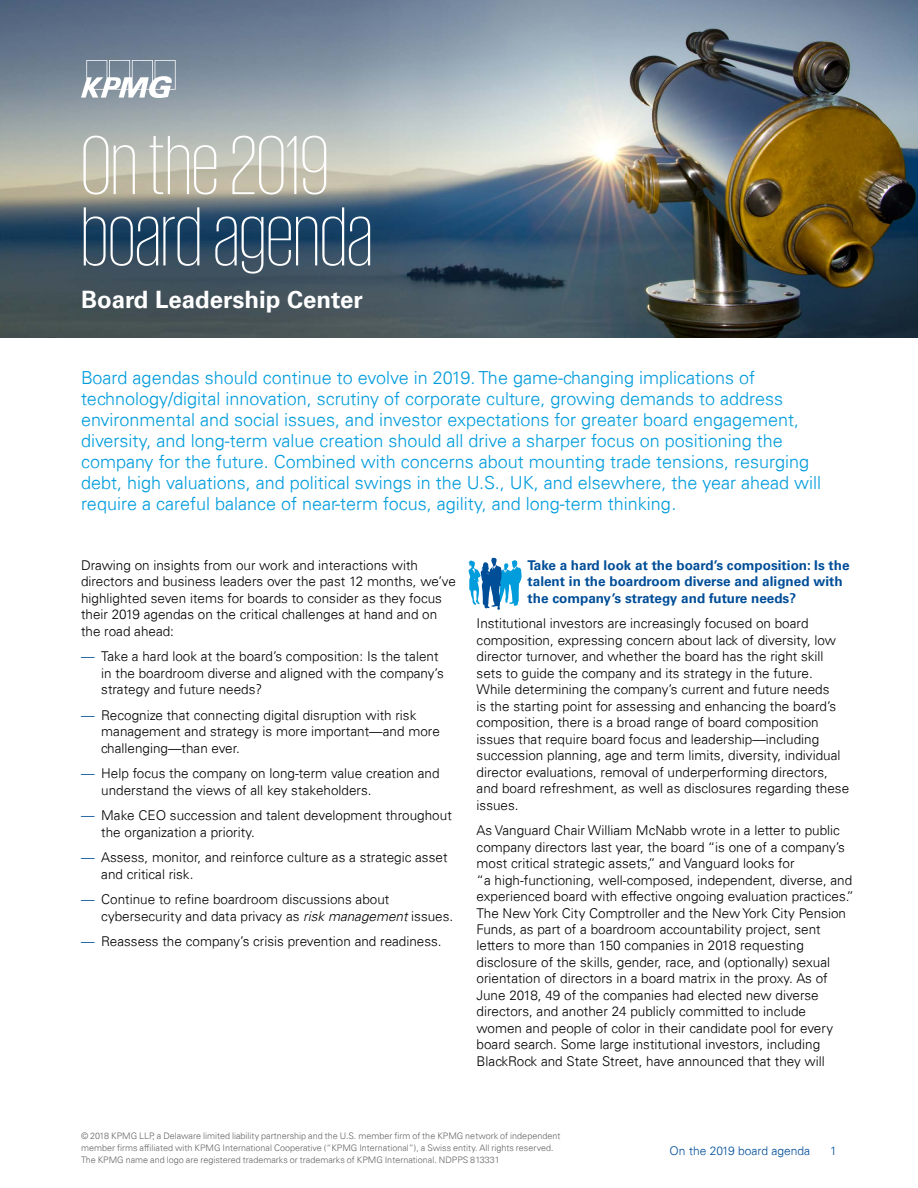
<style>
.page{position:relative;width:918px;height:1188px;background:#fff}
.page>*{position:absolute;margin:0;border:0;box-sizing:border-box;transform-origin:0 0}
.t1{font:200 85.65px/71.4px "KPMG";color:#fff}
.t2{font:700 24px "Univers 65";color:#fff}
.t3{font:300 18px/21px "Univers 45";color:#009cdc}
.t4{font:300 13.5px/16.5px "Univers 45";color:#000}
.t5{font:700 13.5px/16.5px "Univers 65";color:#004e98}
.t6{font:300 12px "Univers 45";color:#004e98}
.t7{font:300 9px/12px "Univers 45";color:#636466}
.s1{color:#004e98}
.s2{font-style:italic}
</style>
<div class="page">
<img style="left:0;top:0;width:918px;height:338px">
<svg style="left:81px;top:60px;width:95px;height:38px"></svg>
<svg style="left:468px;top:557px;width:54px;height:53px"></svg>
<h1 class="t1" style="left:81px;top:128px;width:293px">On the 2019 board agenda</h1>
<h2 class="t2" style="left:81px;top:286px;width:283px">Board Leadership Center</h2>
<p class="t3" style="left:81px;top:367px;width:742px">Board agendas should continue to evolve in 2019. The game-changing implications of technology/digital innovation, scrutiny of corporate culture, growing demands to address environmental and social issues, and investor expectations for greater board engagement, diversity, and long-term value creation should all drive a sharper focus on positioning the company for the future. Combined with concerns about mounting trade tensions, resurging debt, high valuations, and political swings in the U.S., UK, and elsewhere, the year ahead will require a careful balance of near-term focus, agility, and long-term thinking.</p>
<p class="t4" style="left:81px;top:557px;width:376px">Drawing on insights from our work and interactions with directors and business leaders over the past 12 months, we’ve highlighted seven items for boards to consider as they focus their 2019 agendas on the critical challenges at hand and on the road ahead:</p>
<p class="t4" style="left:101px;top:648px;width:344px;text-indent:-20px"><span class="s1">—</span> Take a hard look at the board’s composition: Is the talent in the boardroom diverse and aligned with the company’s strategy and future needs?</p>
<p class="t4" style="left:101px;top:707px;width:340px;text-indent:-20px"><span class="s1">—</span> Recognize that connecting digital disruption with risk management and strategy is more important—and more challenging—than ever.</p>
<p class="t4" style="left:101px;top:765px;width:340px;text-indent:-20px"><span class="s1">—</span> Help focus the company on long-term value creation and understand the views of all key stakeholders.</p>
<p class="t4" style="left:101px;top:807px;width:352px;text-indent:-20px"><span class="s1">—</span> Make CEO succession and talent development throughout the organization a priority.</p>
<p class="t4" style="left:101px;top:849px;width:348px;text-indent:-20px"><span class="s1">—</span> Assess, monitor, and reinforce culture as a strategic asset and critical risk.</p>
<p class="t4" style="left:101px;top:891px;width:354px;text-indent:-20px"><span class="s1">—</span> Continue to refine boardroom discussions about cybersecurity and data privacy as <span class="s2">risk management</span> issues.</p>
<p class="t4" style="left:81px;top:933px;width:362px"><span class="s1">—</span> Reassess the company’s crisis prevention and readiness.</p>
<p class="t5" style="left:528px;top:557px;width:323px">Take a hard look at the board’s composition: Is the talent in the boardroom diverse and aligned with the company’s strategy and future needs?</p>
<p class="t4" style="left:477px;top:615px;width:374px">Institutional investors are increasingly focused on board composition, expressing concern about lack of diversity, low director turnover, and whether the board has the right skill sets to guide the company and its strategy in the future.<br>While determining the company’s current and future needs<br>is the starting point for assessing and enhancing the board’s composition, there is a broad range of board composition issues that require board focus and leadership—including succession planning, age and term limits, diversity, individual director evaluations, removal of underperforming directors, and board refreshment, as well as disclosures regarding these issues.</p>
<p class="t4" style="left:477px;top:822px;width:379px">As Vanguard Chair William McNabb wrote in a letter to public company directors last year, the board “is one of a company’s most critical strategic assets,” and Vanguard looks for<br>“a high-functioning, well-composed, independent, diverse, and experienced board with effective ongoing evaluation practices.” The New York City Comptroller and the New York City Pension Funds, as part of a boardroom accountability project, sent letters to more than 150 companies in 2018 requesting disclosure of the skills, gender, race, and (optionally) sexual orientation of directors in a board matrix in the proxy. As of June 2018, 49 of the companies had elected new diverse directors, and another 24 publicly committed to include women and people of color in their candidate pool for every board search. Some large institutional investors, including BlackRock and State Street, have announced that they will</p>
<p class="t7" style="left:81px;top:1130px;width:481px">© 2018 KPMG LLP, a Delaware limited liability partnership and the U.S. member firm of the KPMG network of independent member firms affiliated with KPMG International Cooperative (“KPMG International”), a Swiss entity. All rights reserved.<br>The KPMG name and logo are registered trademarks or trademarks of KPMG International. NDPPS 813331</p>
<p class="t6" style="left:670px;top:1143px;width:142px">On the 2019 board agenda</p>
<p class="t6" style="left:830px;top:1143px;width:8px">1</p>
</div>
